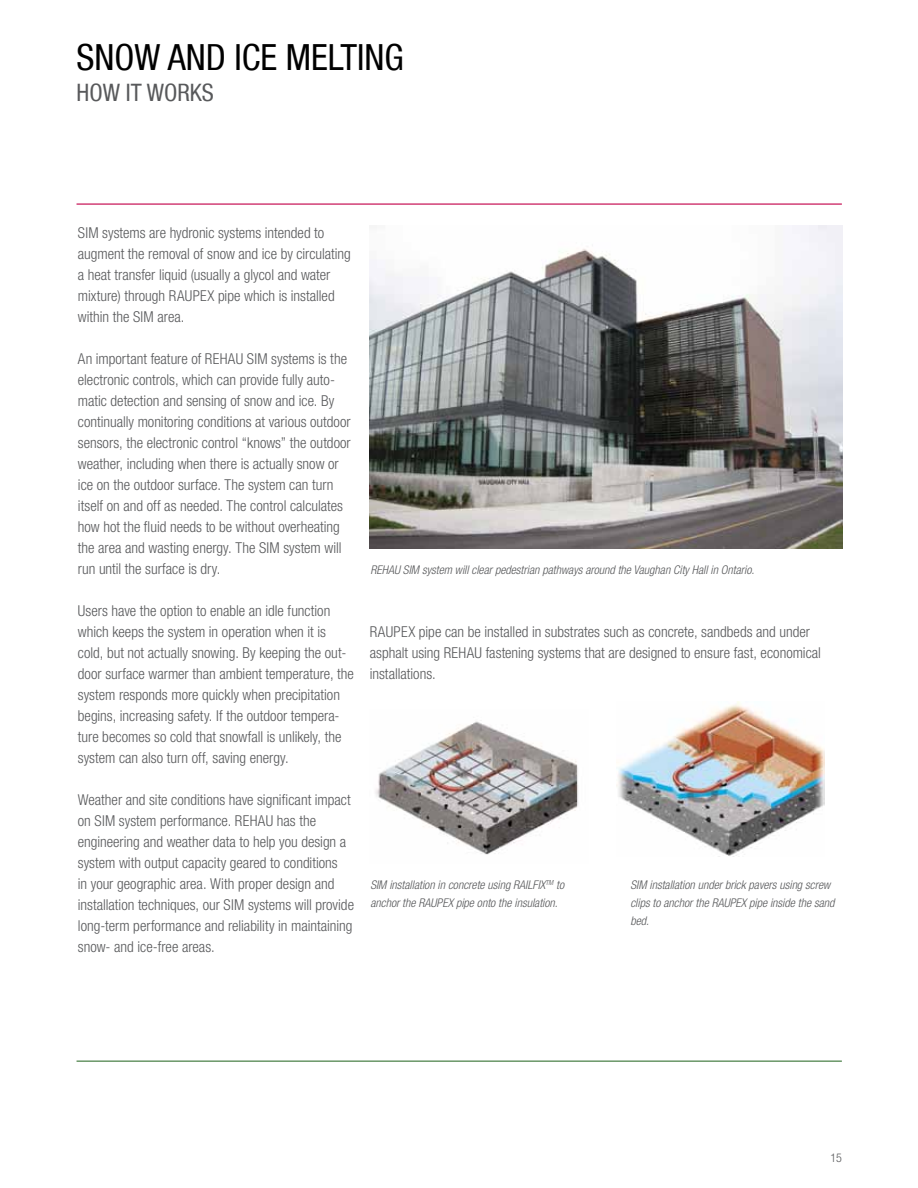
<style>
.page{position:relative;width:918px;height:1188px;background:#fff}
.page>*{position:absolute;margin:0;border:0;box-sizing:border-box;transform-origin:0 0}
.t1{font:condensed 36px "Helvetica Neue LT Com";color:#000}
.t2{font:condensed 24px "Helvetica Neue LT Com";color:#58595b}
.t3{font:300 condensed 15px/21px "Helvetica Neue LT Com";color:#58595b}
.t4{font:italic 300 condensed 12px/18px "Helvetica Neue LT Com";color:#58595b}
.t5{font:300 condensed 12px "Helvetica Neue LT Com";color:#58595b}
</style>
<div class="page">
<hr style="left:77px;top:203px;width:765px;height:2px;background:#d13f76">
<hr style="left:77px;top:1060px;width:765px;height:2px;background:#699667">
<img style="left:375px;top:721px;width:204px;height:134px">
<img style="left:616px;top:702px;width:209px;height:154px">
<img style="left:370px;top:225px;width:472px;height:324px">
<h1 class="t1" style="left:77px;top:36px;width:329px">SNOW AND ICE MELTING</h1>
<h2 class="t2" style="left:77px;top:79px;width:137px">HOW IT WORKS</h2>
<p class="t3" style="left:78px;top:222px;width:274px">SIM systems are hydronic systems intended to augment the removal of snow and ice by circulating a heat transfer liquid (usually a glycol and water mixture) through RAUPEX pipe which is installed within the SIM area.</p>
<p class="t3" style="left:78px;top:348px;width:274px">An important feature of REHAU SIM systems is the electronic controls, which can provide fully auto&shy;matic detection and sensing of snow and ice. By continually monitoring conditions at various outdoor sensors, the electronic control “knows” the outdoor weather, including when there is actually snow or ice on the outdoor surface. The system can turn itself on and off as needed. The control calculates how hot the fluid needs to be without overheating the area and wasting energy. The SIM system will run until the surface is dry.</p>
<p class="t3" style="left:78px;top:600px;width:278px">Users have the option to enable an idle function which keeps the system in operation when it is cold, but not actually snowing. By keeping the out&shy;door surface warmer than ambient temperature, the system responds more quickly when precipitation begins, increasing safety. If the outdoor tempera&shy;ture becomes so cold that snowfall is unlikely, the system can also turn off, saving energy.</p>
<p class="t3" style="left:78px;top:789px;width:278px">Weather and site conditions have significant impact on SIM system performance. REHAU has the engineering and weather data to help you design a system with output capacity geared to conditions<br>in your geographic area. With proper design and installation techniques, our SIM systems will provide long-term performance and reliability in maintaining snow- and ice-free areas.</p>
<p class="t4" style="left:370px;top:561px;width:386px">REHAU SIM system will clear pedestrian pathways around the Vaughan City Hall in Ontario.</p>
<p class="t3" style="left:370px;top:621px;width:453px">RAUPEX pipe can be installed in substrates such as concrete, sandbeds and under asphalt using REHAU fastening systems that are designed to ensure fast, economical installations.</p>
<p class="t4" style="left:370px;top:876px;width:195px">SIM installation in concrete using RAILFIX<sup>TM</sup> to anchor the RAUPEX pipe onto the insulation.</p>
<p class="t4" style="left:630px;top:876px;width:206px">SIM installation under brick pavers using screw clips to anchor the RAUPEX pipe inside the sand bed.</p>
<p class="t5" style="left:830px;top:1151px;width:13px">15</p>
</div>
